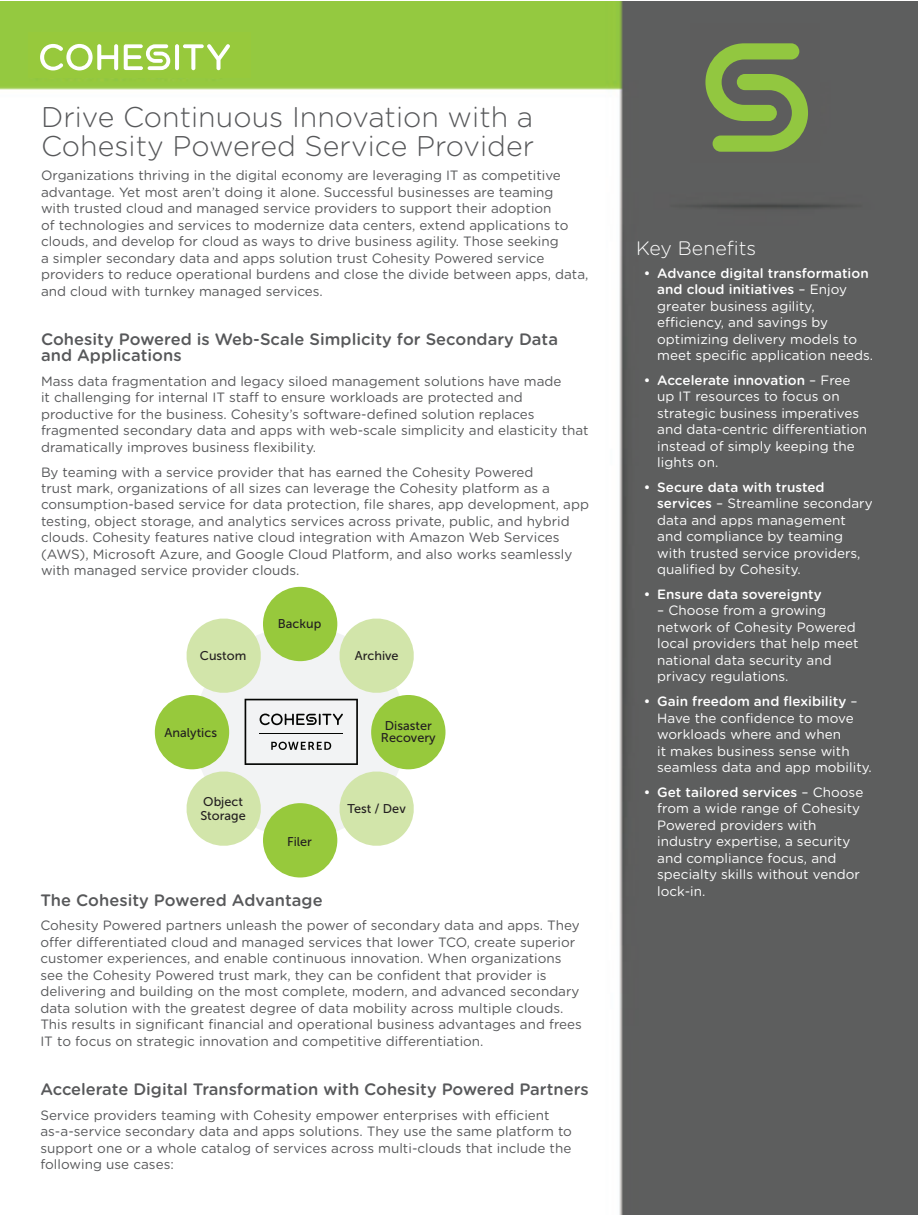
<style>
.page{position:relative;width:918px;height:1215px;background:#fff}
.page>*{position:absolute;margin:0;border:0;box-sizing:border-box;transform-origin:0 0}
.t1{font:300 28.5px/28.5px "Gotham Rounded";color:#57585a}
.t2{font:300 19.5px "Gotham Rounded";color:#fff}
.t3{font:500 16.5px/16.5px "Gotham Rounded";color:#57585a}
.t4{font:13.5px/16.5px "Gotham Rounded";color:#57585a}
.t5{font:13.5px/16.5px "Gotham Rounded";color:#fff}
.t6{font:500 13.5px "Gotham Rounded";color:#fff}
.t7{font:12.6px/13.6px "Museo Sans 500";color:#231f20}
.s1{font-weight:500}
</style>
<div class="page">
<img style="left:0;top:1px;width:918px;height:1213px">
<div style="left:28px;top:32px;width:223px;height:45px;background:#97c93c"></div>
<svg style="left:40px;top:44px;width:78px;height:26px"></svg>
<hr style="left:175px;top:44px;width:4px;height:26px;background:#fff;border-radius:2px">
<svg style="left:183px;top:44px;width:47px;height:26px"></svg>
<svg style="left:124px;top:44px;width:46px;height:26px"></svg>
<div style="left:690px;top:23px;width:130px;height:140px;background:#5d5d5d"></div>
<svg style="left:705px;top:43px;width:103px;height:109px"></svg>
<div style="left:263px;top:587px;width:74px;height:74px;background:#97c93c;border-radius:50%"></div>
<div style="left:263px;top:803px;width:74px;height:74px;background:#97c93c;border-radius:50%"></div>
<div style="left:371px;top:695px;width:74px;height:74px;background:#97c93c;border-radius:50%"></div>
<div style="left:155px;top:695px;width:74px;height:74px;background:#97c93c;border-radius:50%"></div>
<svg style="left:183px;top:615px;width:234px;height:234px"></svg>
<h1 class="t1" style="left:41px;top:101px;width:495px">Drive Continuous Innovation with a<br>Cohesity Powered Service Provider</h1>
<p class="t4" style="left:41px;top:166px;width:549px">Organizations thriving in the digital economy are leveraging IT as competitive advantage. Yet most aren’t doing it alone. Successful businesses are teaming<br>with trusted cloud and managed service providers to support their adoption<br>of technologies and services to modernize data centers, extend applications to clouds, and develop for cloud as ways to drive business agility. Those seeking<br>a simpler secondary data and apps solution trust Cohesity Powered service providers to reduce operational burdens and close the divide between apps, data, and cloud with turnkey managed services.</p>
<p class="t3" style="left:41px;top:330px;width:519px">Cohesity Powered is Web-Scale Simplicity for Secondary Data and Applications</p>
<p class="t4" style="left:41px;top:372px;width:549px">Mass data fragmentation and legacy siloed management solutions have made<br>it challenging for internal IT staff to ensure workloads are protected and productive for the business. Cohesity’s software-defined solution replaces fragmented secondary data and apps with web-scale simplicity and elasticity that dramatically improves business flexibility.</p>
<p class="t4" style="left:41px;top:463px;width:549px">By teaming with a service provider that has earned the Cohesity Powered<br>trust mark, organizations of all sizes can leverage the Cohesity platform as a consumption-based service for data protection, file shares, app development, app testing, object storage, and analytics services across private, public, and hybrid clouds. Cohesity features native cloud integration with Amazon Web Services (AWS), Microsoft Azure, and Google Cloud Platform, and also works seamlessly with managed service provider clouds.</p>
<p class="t7" style="left:200px;top:649px;width:48px">Custom</p>
<p class="t7" style="left:165px;top:726px;width:54px">Analytics</p>
<p class="t7" style="left:200px;top:795px;width:47px">Object<br>Storage</p>
<p class="t7" style="left:278px;top:617px;width:45px">Backup</p>
<p class="t7" style="left:287px;top:835px;width:26px">Filer</p>
<p class="t7" style="left:355px;top:649px;width:45px">Archive</p>
<p class="t7" style="left:381px;top:719px;width:56px;line-height:12.5px;text-align:center">Disaster<br>Recovery</p>
<p class="t7" style="left:348px;top:802px;width:60px">Test / Dev</p>
<p class="t3" style="left:40px;top:891px;width:284px">The Cohesity Powered Advantage</p>
<p class="t4" style="left:40px;top:917px;width:543px">Cohesity Powered partners unleash the power of secondary data and apps. They offer differentiated cloud and managed services that lower TCO, create superior customer experiences, and enable continuous innovation. When organizations see the Cohesity Powered trust mark, they can be confident that provider is delivering and building on the most complete, modern, and advanced secondary data solution with the greatest degree of data mobility across multiple clouds.<br>This results in significant financial and operational business advantages and frees IT to focus on strategic innovation and competitive differentiation.</p>
<p class="t3" style="left:40px;top:1080px;width:550px">Accelerate Digital Transformation with Cohesity Powered Partners</p>
<p class="t4" style="left:40px;top:1106px;width:533px">Service providers teaming with Cohesity empower enterprises with efficient as-a-service secondary data and apps solutions. They use the same platform to support one or a whole catalog of services across multi-clouds that include the following use cases:</p>
<h2 class="t2" style="left:636px;top:235px;width:122px">Key Benefits</h2>
<p class="t5" style="left:657px;top:264px;width:218px;text-indent:-14px"><span class="s1">• Advance digital transformation and cloud initiatives</span> – Enjoy greater business agility, efficiency, and savings by optimizing delivery models to meet specific application needs.</p>
<p class="t5" style="left:657px;top:371px;width:212px;text-indent:-14px"><span class="s1">• Accelerate innovation</span> – Free up IT resources to focus on strategic business imperatives and data-centric differentiation instead of simply keeping the lights on.</p>
<p class="t5" style="left:657px;top:478px;width:217px;text-indent:-14px"><span class="s1">• Secure data with trusted services</span> – Streamline secondary data and apps management and compliance by teaming with trusted service providers, qualified by Cohesity.</p>
<p class="t6" style="left:644px;top:585px;width:179px">• Ensure data sovereignty</p>
<p class="t5" style="left:657px;top:602px;width:203px">– Choose from a growing network of Cohesity Powered local providers that help meet national data security and privacy regulations.</p>
<p class="t5" style="left:657px;top:692px;width:216px;text-indent:-14px"><span class="s1">• Gain freedom and flexibility</span> –<br>Have the confidence to move workloads where and when<br>it makes business sense with seamless data and app mobility.</p>
<p class="t5" style="left:657px;top:783px;width:208px;text-indent:-14px"><span class="s1">• Get tailored services</span> – Choose from a wide range of Cohesity<br>Powered providers with industry expertise, a security and compliance focus, and specialty skills without vendor lock-in.</p>
</div>
